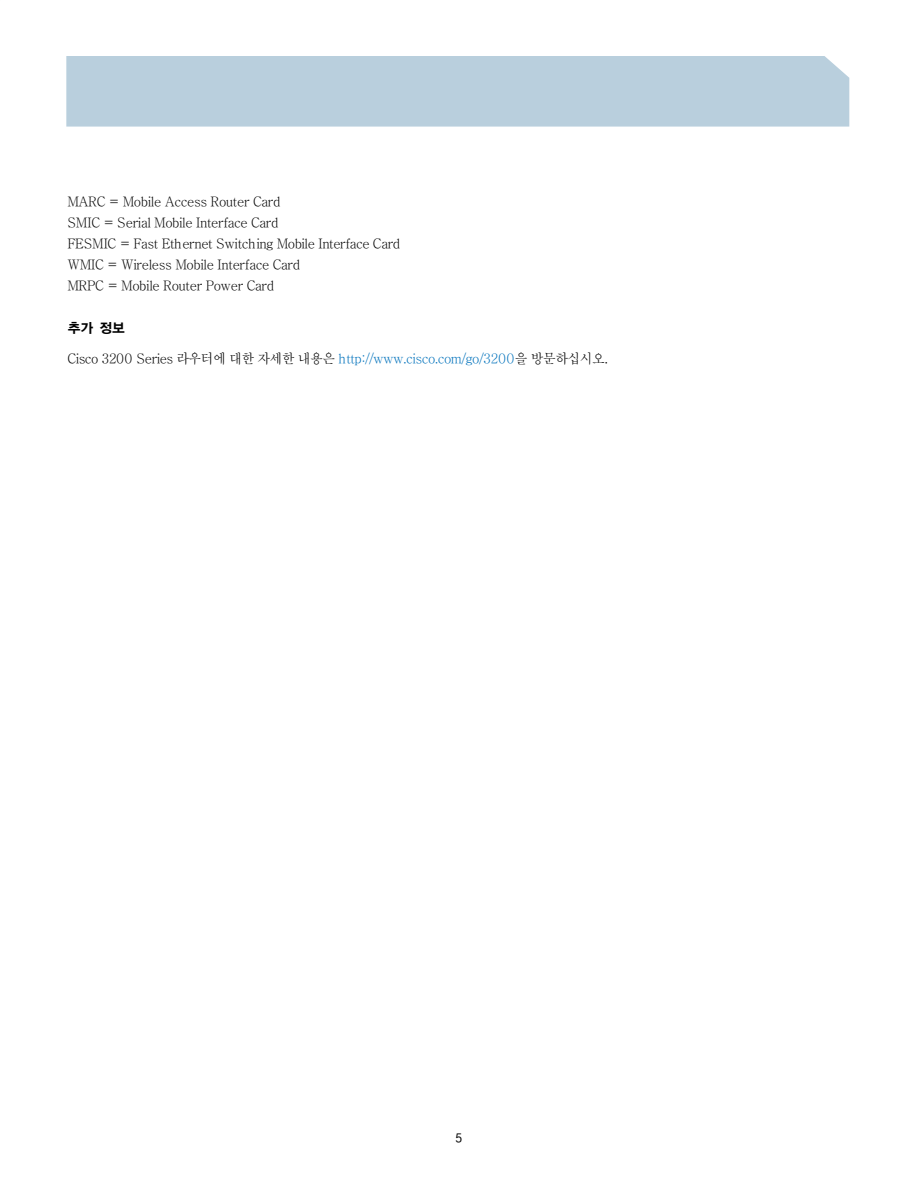
<style>
.page{position:relative;width:918px;height:1188px;background:#fff}
.page>*{position:absolute;margin:0;border:0;box-sizing:border-box;transform-origin:0 0}
.t1{font:500 13.5px/21px "HY Sin Myeong Jo";letter-spacing:-.045em;color:#000;scale:.95 1}
.t2{font:13.5px "YGO15";color:#000}
.t3{font:700 12px "HY Go Thic";color:#000}
.s1{color:#0072bc}
</style>
<div class="page">
<div style="left:66px;top:56px;width:783px;height:71px;background:#b9cfdd"></div>
<p class="t1" style="left:67px;top:192px;width:352px">MARC = Mobile Access Router Card<br>SMIC = Serial Mobile Interface Card<br>FESMIC = Fast Ethernet Switching Mobile Interface Card WMIC = Wireless Mobile Interface Card<br>MRPC = Mobile Router Power Card</p>
<p class="t2" style="left:67px;top:322px;width:59px">추가 정보</p>
<p class="t1" style="left:67px;top:350px;width:571px">Cisco 3200 Series 라우터에 대한 자세한 내용은 <span class="s1">http://www.cisco.com/go/3200</span>을 방문하십시오.</p>
<p class="t3" style="left:455px;top:1133px;width:9px">5</p>
</div>
